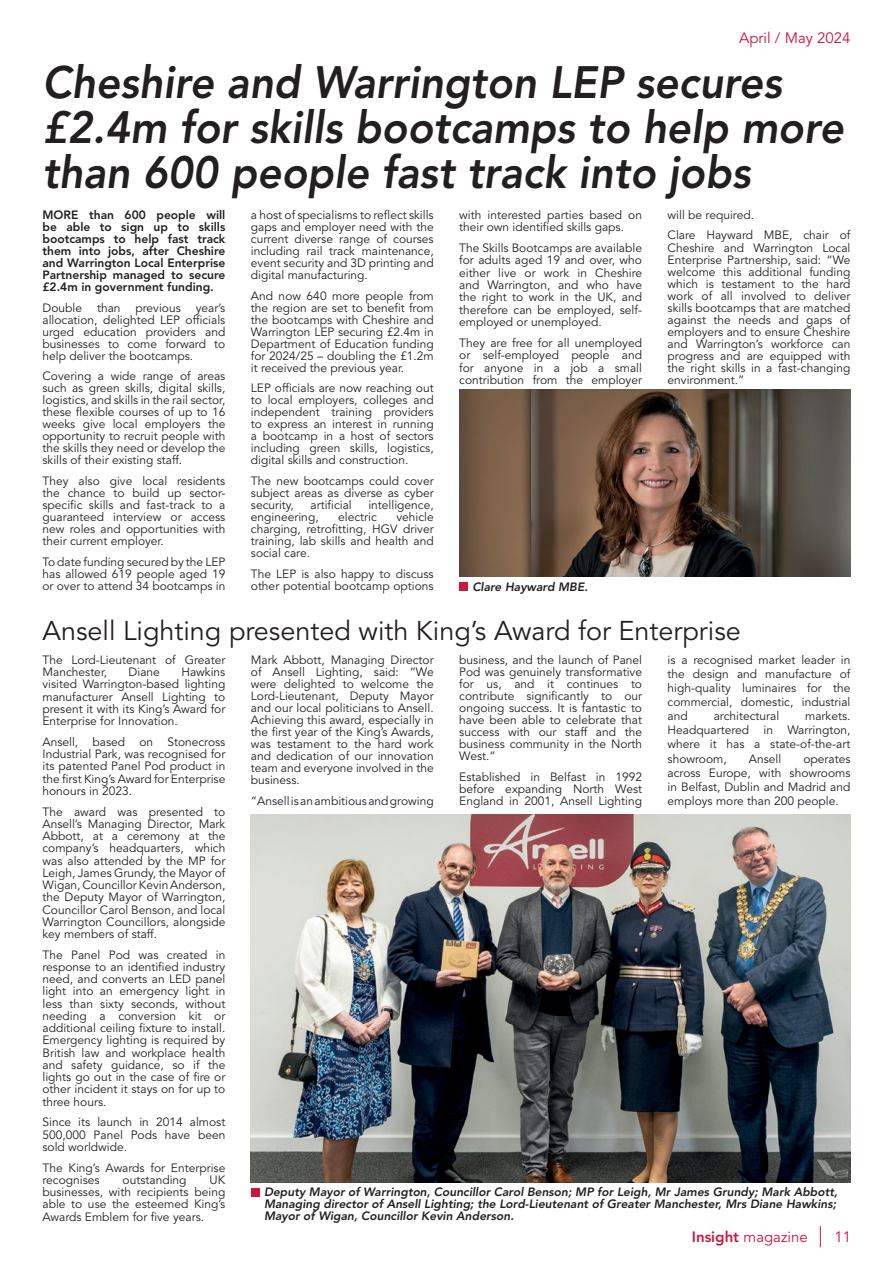
<style>
.page{position:relative;width:893px;height:1263px;background:#fff}
.page>*{position:absolute;margin:0;border:0;box-sizing:border-box;transform-origin:0 0}
.t1{font:italic 800 45px/45px "Avenir LT Std";color:#231f20;scale:.94 1}
.t2{font:27px "Avenir LT Std";color:#231f20}
.t3{font:15px "Avenir LT Std";color:#cd163f}
.t4{font:12px/12px "Avenir LT Std";color:#231f20;text-align:justify}
.t5{font:italic 800 12px/12px "Avenir LT Std";color:#231f20;text-align:justify}
.t6{font:800 12px/12px "Avenir LT Std";color:#231f20;text-align:justify}
.s1{font-weight:800}
</style>
<div class="page">
<svg style="left:820px;top:1226px;width:1px;height:21px"></svg>
<img style="left:459px;top:390px;width:391px;height:187px">
<div style="left:459px;top:583px;width:9px;height:8px;background:#cd163f"></div>
<div style="left:251px;top:1188px;width:8px;height:8px;background:#cd163f"></div>
<img style="left:251px;top:814px;width:599px;height:368px">
<p class="t3" style="left:739px;top:29px;width:113px">April / May 2024</p>
<h1 class="t1" style="left:43px;top:60px;width:854px">Cheshire and Warrington LEP secures £2.4m for skills bootcamps to help more than 600 people fast track into jobs</h1>
<p class="t6" style="left:43px;top:209px;width:184px">MORE than 600 people will be able to sign up to skills bootcamps to help fast track them into jobs, after Cheshire and Warrington Local Enterprise Partnership managed to secure £2.4m in government funding.</p>
<p class="t4" style="left:43px;top:302px;width:184px">Double than previous year’s allocation, delighted LEP officials urged education providers and businesses to come forward to help deliver the bootcamps.</p>
<p class="t4" style="left:43px;top:370px;width:184px">Covering a wide range of areas such as green skills, digital skills, logistics, and skills in the rail sector, these flexible courses of up to 16 weeks give local employers the opportunity to recruit people with the skills they need or develop the skills of their existing staff.</p>
<p class="t4" style="left:43px;top:475px;width:184px">They also give local residents the chance to build up sector&shy;specific skills and fast-track to a guaranteed interview or access new roles and opportunities with their current employer.</p>
<p class="t4" style="left:43px;top:556px;width:184px">To date funding secured by the LEP has allowed 619 people aged 19 or over to attend 34 bootcamps in</p>
<p class="t4" style="left:251px;top:209px;width:184px">a host of specialisms to reflect skills gaps and employer need with the current diverse range of courses including rail track maintenance, event security and 3D printing and digital manufacturing.</p>
<p class="t4" style="left:251px;top:290px;width:184px">And now 640 more people from the region are set to benefit from the bootcamps with Cheshire and Warrington LEP securing £2.4m in Department of Education funding for 2024/25 – doubling the £1.2m it received the previous year.</p>
<p class="t4" style="left:251px;top:382px;width:184px">LEP officials are now reaching out to local employers, colleges and independent training providers to express an interest in running a bootcamp in a host of sectors including green skills, logistics, digital skills and construction.</p>
<p class="t4" style="left:251px;top:475px;width:184px">The new bootcamps could cover subject areas as diverse as cyber security,</p>
<p class="t4" style="left:459px;top:209px;width:184px">with interested parties based on their own identified skills gaps.</p>
<p class="t4" style="left:459px;top:242px;width:184px">The Skills Bootcamps are available for adults aged 19 and over, who either live or work in Cheshire and Warrington, and who have the right to work in the UK, and therefore can be employed, self&shy;employed or unemployed.</p>
<p class="t4" style="left:459px;top:337px;width:184px">They are free for all unemployed or self-employed people and for anyone in a job a small contribution from the employer</p>
<p class="t4" style="left:668px;top:205px;width:184px;line-height:20.5px">will be required.<br>Clare Hayward MBE, chair of</p>
<p class="t4" style="left:668px;top:242px;width:184px">Cheshire and Warrington Local Enterprise Partnership, said: “We welcome this additional funding which is testament to the hard work of all involved to deliver skills bootcamps that are matched against the needs and gaps of employers and to ensure Cheshire and Warrington’s workforce can progress and are equipped with the right skills in a fast-changing environment.”</p>
<p class="t4" style="left:311px;top:499px;width:43px">artificial</p>
<p class="t4" style="left:368px;top:499px;width:67px">intelligence,</p>
<p class="t4" style="left:251px;top:511px;width:69px">engineering,</p>
<p class="t4" style="left:338px;top:511px;width:40px">electric</p>
<p class="t4" style="left:251px;top:511px;width:184px;text-indent:145px">vehicle charging, retrofitting, HGV driver training, lab skills and health and social care.</p>
<p class="t4" style="left:251px;top:568px;width:184px">The LEP is also happy to discuss other potential bootcamp options</p>
<p class="t5" style="left:472px;top:581px;width:117px">Clare Hayward MBE.</p>
<h2 class="t2" style="left:43px;top:615px;width:700px">Ansell Lighting presented with King’s Award for Enterprise</h2>
<p class="t4" style="left:43px;top:654px;width:184px">The Lord-Lieutenant of Greater<br>Manchester,</p>
<p class="t4" style="left:43px;top:666px;width:184px;text-indent:139px">Hawkins visited Warrington-based lighting manufacturer Ansell Lighting to present it with its King’s Award for Enterprise for Innovation.</p>
<p class="t4" style="left:43px;top:736px;width:184px">Ansell, based on Stonecross Industrial Park, was recognised for its patented Panel Pod product in the first King’s Award for Enterprise honours in 2023.</p>
<p class="t4" style="left:43px;top:806px;width:184px">The award was presented to Ansell’s Managing Director, Mark Abbott, at a ceremony at the company’s headquarters, which was also attended by the MP for Leigh, James Grundy, the Mayor of Wigan, Councillor Kevin Anderson, the Deputy Mayor of Warrington, Councillor Carol Benson, and local Warrington Councillors, alongside key members of staff.</p>
<p class="t4" style="left:43px;top:949px;width:184px">The Panel Pod was created in response to an identified industry need, and converts an LED panel light into an emergency light in less than sixty seconds, without needing a conversion kit or additional ceiling fixture to install.<br>Emergency lighting is required by British law and workplace health and safety guidance, so if the lights go out in the case of fire or other incident it stays on for up to three hours.</p>
<p class="t4" style="left:43px;top:1116px;width:184px">Since its launch in 2014 almost 500,000 Panel Pods have been sold worldwide.</p>
<p class="t4" style="left:43px;top:1161px;width:184px">The King’s Awards for Enterprise recognises</p>
<p class="t4" style="left:129px;top:666px;width:33px">Diane</p>
<p class="t4" style="left:123px;top:1174px;width:65px">outstanding</p>
<p class="t4" style="left:43px;top:1174px;width:184px;text-indent:167px">UK businesses, with recipients being able to use the esteemed King’s Awards Emblem for five years.</p>
<p class="t4" style="left:251px;top:654px;width:184px">Mark Abbott, Managing Director of Ansell Lighting, said: “We were delighted to welcome the Lord-Lieutenant, Deputy Mayor and our local politicians to Ansell.<br>Achieving this award, especially in the first year of the King’s Awards, was testament to the hard work and dedication of our innovation team and everyone involved in the business.</p>
<p class="t4" style="left:251px;top:795px;width:184px">“Ansell is an ambitious and growing</p>
<p class="t4" style="left:459px;top:654px;width:184px">business, and the launch of Panel Pod was genuinely transformative for us, and it continues to contribute significantly to our ongoing success. It is fantastic to have been able to celebrate that success with our staff and the business community in the North West.”</p>
<p class="t4" style="left:459px;top:771px;width:184px">Established in Belfast in 1992 before expanding North West England in 2001, Ansell Lighting</p>
<p class="t4" style="left:668px;top:653px;width:184px;line-height:14.1px">is a recognised market leader in the design and manufacture of high-quality luminaires for the commercial, domestic, industrial and</p>
<p class="t4" style="left:668px;top:709px;width:184px;line-height:14.1px;text-indent:138px">markets.<br>Headquartered in Warrington, where it has a state-of-the-art showroom,</p>
<p class="t4" style="left:714px;top:710px;width:67px">architectural</p>
<p class="t4" style="left:749px;top:753px;width:34px">Ansell</p>
<p class="t4" style="left:668px;top:752px;width:184px;line-height:14.1px;text-indent:136px">operates across Europe, with showrooms in Belfast, Dublin and Madrid and employs more than 200 people.</p>
<p class="t5" style="left:264px;top:1186px;width:575px">Deputy Mayor of Warrington, Councillor Carol Benson; MP for Leigh, Mr James Grundy; Mark Abbott, Managing director of Ansell Lighting; the Lord-Lieutenant of Greater Manchester, Mrs Diane Hawkins; Mayor of Wigan, Councillor Kevin Anderson.</p>
<p class="t3" style="left:692px;top:1228px;width:117px"><span class="s1">Insight</span> magazine</p>
<p class="t3" style="left:834px;top:1228px;width:18px">11</p>
</div>
